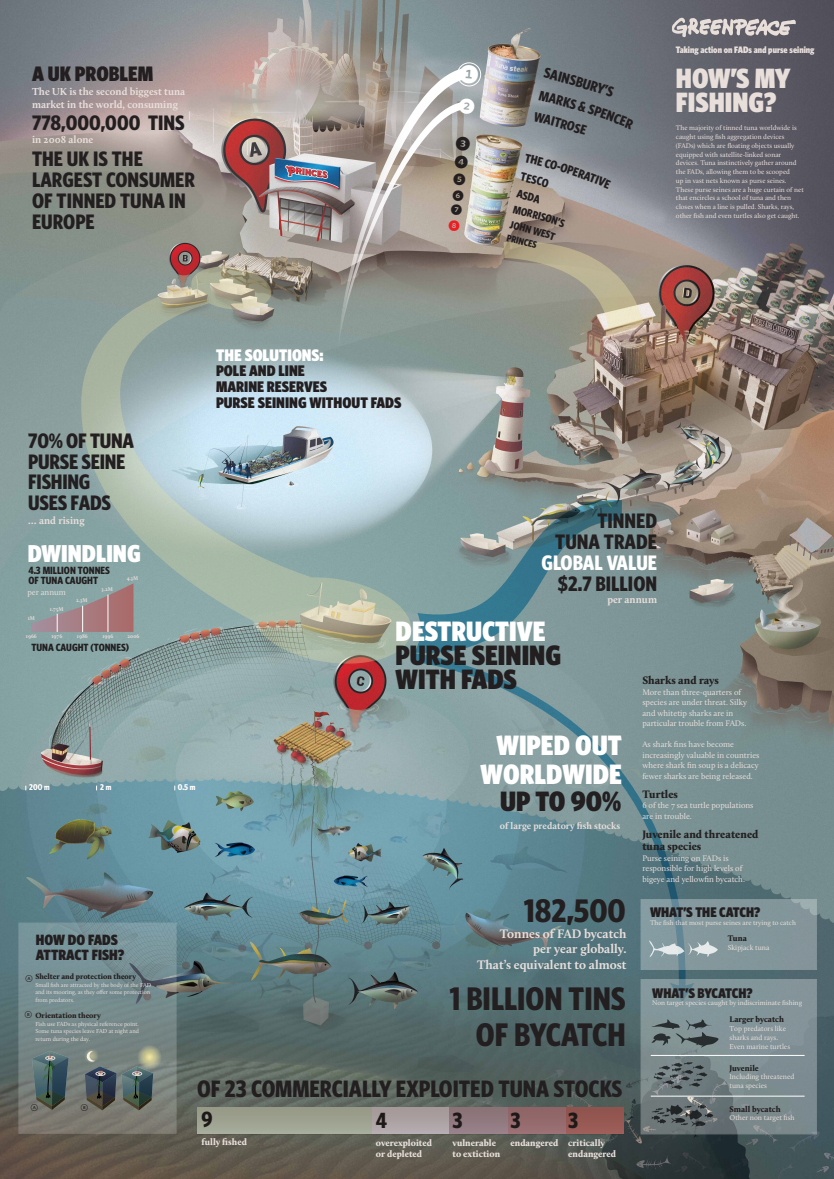
<style>
.page{position:relative;width:834px;height:1179px;background:#fff}
.page>*{position:absolute;margin:0;border:0;box-sizing:border-box;transform-origin:0 0}
.t1{font:700 32.76px/36.6px "Whitney Condensed";color:#231f20;text-align:right}
.t2{font:900 28.1px/28.3px "Whitney Condensed";color:#fff;text-align:center}
.t3{font:900 28.1px/24.1px "Whitney Condensed";color:#231f20}
.t4{font:900 28px/24.5px "Whitney Condensed";color:#e8dfdb}
.t5{font:900 24.5px "Whitney Condensed";color:#fff}
.t6{font:700 23.83px "Whitney Condensed";color:#231f20}
.t7{font:700 22.05px "Whitney Condensed";color:#231f20}
.t8{font:700 21px/21px "Whitney Condensed";color:#231f20}
.t9{font:700 21px "Whitney Condensed";color:#fff}
.t10{font:900 21px "Whitney Condensed";color:#231f20}
.t11{font:900 16.8px "Whitney Condensed";color:#fff}
.t12{font:900 15.4px/15.7px "Whitney Condensed";color:#231f20}
.t13{font:900 14.95px/14.9px "Whitney Condensed";color:#231f20}
.t14{font:900 14px "Whitney Condensed";color:#231f20}
.t15{font:700 12.74px/15.3px "Calluna";color:#e8deda;text-align:right}
.t16{font:900 11.2px/12.2px "Calluna";color:#232020}
.t17{font:700 10.5px/12.6px "Calluna";color:#e8dfdb}
.t18{font:700 10.5px/10.5px "Whitney Condensed";color:#231f20}
.t19{font:700 10.5px "Calluna";color:#e8deda}
.t20{font:700 9.62px "Calluna";color:#e8deda}
.t21{font:900 9.41px "Whitney Condensed";color:#e8dfdb}
.t22{font:900 9.38px/11px "Calluna";color:#e8dfdb}
.t23{font:8.4px/10.5px "Calluna";color:#e8deda}
.t24{font:900 8.4px "Calluna";color:#231f20}
.t25{font:700 8.4px "Whitney Condensed";color:#fff}
.t26{font:900 7.74px "Calluna";color:#231f20}
.t27{font:7.35px/8.8px "Calluna";color:#e8deda}
.t28{font:7.35px/8.8px "Calluna";color:#e8dfdb}
.t29{font:7.35px "Calluna";color:#e7deda}
.t30{font:7.14px "Whitney Index White Round Md";color:#231f20}
.t31{font:7px/8.8px "Calluna";color:#e8deda}
.t32{font:7px "Calluna";color:#e8dfdb}
.t33{font:7px "Calluna";color:#e7deda}
.t34{font:5.95px/7.5px "Calluna";color:#e8dfdb}
.t35{font:700 5.6px "Calluna";color:#e8dfdb}
</style>
<div class="page">
<img style="left:0;top:0;width:833px;height:1179px">
<svg style="left:81px;top:267px;width:330px;height:396px;background:#a5b7b5"></svg>
<svg style="left:414px;top:500px;width:207px;height:153px;background:#729298"></svg>
<svg style="left:413px;top:653px;width:272px;height:339px;background:#6e8d94"></svg>
<div style="left:457px;top:62px;width:24px;height:24px;border:1px solid #fff;border-radius:50%"></div>
<svg style="left:671px;top:18px;width:124px;height:19px;background:#a4a0a3"></svg>
<svg style="left:31px;top:583px;width:102px;height:49px;background:#998e90"></svg>
<hr style="left:108px;top:594px;width:1px;height:38px;background:#fff">
<svg style="left:19px;top:923px;width:157px;height:210px;background:#77888a"></svg>
<svg style="left:32px;top:1051px;width:37px;height:59px;background:#4f6464"></svg>
<svg style="left:83px;top:1043px;width:79px;height:67px;background:#66716d"></svg>
<svg style="left:197px;top:1107px;width:426px;height:27px;background:#9c8b84"></svg>
<div style="left:640px;top:899px;width:176px;height:70px;background:#83979b"></div>
<svg style="left:649px;top:940px;width:68px;height:17px"></svg>
<svg style="left:640px;top:979px;width:176px;height:155px;background:#7d8d91"></svg>
<svg style="left:651px;top:1019px;width:67px;height:28px;background:#69777a"></svg>
<svg style="left:653px;top:1062px;width:54px;height:27px"></svg>
<svg style="left:651px;top:1104px;width:62px;height:22px"></svg>
<hr style="left:650px;top:1055px;width:154px;height:1px;background:#fff">
<hr style="left:650px;top:1096px;width:154px;height:1px;background:#fff">
<svg style="left:337px;top:64px;width:142px;height:300px;background:#a09e98"></svg>
<svg style="left:533px;top:68px;width:101px;height:67px;background:#798289"></svg>
<svg style="left:503px;top:154px;width:140px;height:175px;background:#a39c91"></svg>
<h3 class="t10" style="left:32px;top:61px;width:123px">A UK PROBLEM</h3>
<h3 class="t17" style="left:32px;top:85px;width:155px">The UK is the second biggest tuna market in the world, consuming</h3>
<h3 class="t8" style="left:32px;top:112px;width:154px">778,000,000 TINS</h3>
<h3 class="t17" style="left:32px;top:133px;width:63px">in 2008 alone</h3>
<h3 class="t8" style="left:32px;top:147px;width:164px">THE UK IS THE<br>LARGEST CONSUMER<br>OF TINNED TUNA IN<br>EUROPE</h3>
<h3 class="t21" style="left:675px;top:44px;width:140px">Taking action on FADs and purse seining</h3>
<h3 class="t4" style="left:675px;top:65px;width:116px">HOW’S MY<br>FISHING?</h3>
<p class="t31" style="left:675px;top:123px;width:129px">The majority of tinned tuna worldwide is caught using fish aggregation devices (FADs) which are floating objects usually equipped with satellite-linked sonar devices. Tuna instinctively gather around the FADs, allowing them to be scooped<br>up in vast nets known as purse seines.<br>These purse seines are a huge curtain of net that encircles a school of tuna and then closes when a line is pulled. Sharks, rays, other fish and even turtles also get caught.</p>
<h3 class="t8" style="left:28px;top:430px;width:107px;line-height:20.6px">70% OF TUNA<br>PURSE SEINE<br>FISHING<br>USES FADS</h3>
<h3 class="t19" style="left:28px;top:513px;width:58px">… and rising</h3>
<h3 class="t5" style="left:28px;top:540px;width:114px">DWINDLING</h3>
<h3 class="t18" style="left:28px;top:565px;width:83px">4.3 MILLION TONNES<br>OF TUNA CAUGHT</h3>
<p class="t23" style="left:27px;top:587px;width:40px">per annum</p>
<p class="t35" style="left:127px;top:574px;width:13px">4.3M</p>
<p class="t35" style="left:101px;top:586px;width:13px">3.2M</p>
<p class="t35" style="left:76px;top:597px;width:13px">2.3M</p>
<p class="t35" style="left:50px;top:606px;width:15px">1.75M</p>
<p class="t35" style="left:28px;top:615px;width:9px">1M</p>
<p class="t35" style="left:26px;top:632px;width:13px">1966</p>
<p class="t35" style="left:51px;top:632px;width:12px">1976</p>
<p class="t35" style="left:77px;top:632px;width:12px">1986</p>
<p class="t35" style="left:102px;top:632px;width:13px">1996</p>
<p class="t35" style="left:127px;top:632px;width:14px">2006</p>
<h3 class="t18" style="left:31px;top:642px;width:99px">TUNA CAUGHT (TONNES)</h3>
<p class="t25" style="left:29px;top:782px;width:22px">200 m</p>
<p class="t25" style="left:100px;top:782px;width:13px">2 m</p>
<p class="t25" style="left:178px;top:782px;width:19px">0.5 m</p>
<h3 class="t11" style="left:216px;top:345px;width:109px">THE SOLUTIONS:</h3>
<h3 class="t12" style="left:216px;top:363px;width:187px">POLE AND LINE<br>MARINE RESERVES<br>PURSE SEINING WITHOUT FADS</h3>
<h3 class="t8" style="left:555px;top:510px;width:103px;text-align:right">TINNED<br>TUNA TRADE</h3>
<h3 class="t9" style="left:541px;top:550px;width:117px">GLOBAL VALUE</h3>
<h3 class="t8" style="left:557px;top:573px;width:101px">$2.7 BILLION</h3>
<h3 class="t19" style="left:607px;top:593px;width:51px">per annum</h3>
<h2 class="t2" style="left:395px;top:617px;width:151px">DESTRUCTIVE</h2>
<h2 class="t3" style="left:395px;top:643px;width:167px">PURSE SEINING<br>WITH FADS</h2>
<h2 class="t2" style="left:480px;top:731px;width:143px">WIPED OUT<br>WORLDWIDE</h2>
<h2 class="t3" style="left:500px;top:789px;width:122px">UP TO 90%</h2>
<h3 class="t20" style="left:499px;top:819px;width:122px">of large predatory fish stocks</h3>
<h3 class="t16" style="left:642px;top:674px;width:78px">Sharks and rays</h3>
<p class="t23" style="left:642px;top:686px;width:106px">More than three-quarters of species are under threat. Silky and whitetip sharks are in particular trouble from FADs.</p>
<p class="t23" style="left:642px;top:739px;width:119px">As shark fins have become increasingly valuable in countries where shark fin soup is a delicacy fewer sharks are being released.</p>
<h3 class="t16" style="left:642px;top:788px;width:37px">Turtles</h3>
<p class="t23" style="left:642px;top:800px;width:113px;line-height:10.1px">6 of the 7 sea turtle populations are in trouble.</p>
<h3 class="t16" style="left:642px;top:828px;width:118px">Juvenile and threatened tuna species</h3>
<p class="t23" style="left:642px;top:853px;width:104px">Purse seining on FADs is responsible for high levels of bigeye and yellowfin bycatch.</p>
<h3 class="t13" style="left:36px;top:932px;width:90px">HOW DO FADS<br>ATTRACT FISH?</h3>
<p class="t26" style="left:35px;top:971px;width:102px">Shelter and protection theory</p>
<p class="t34" style="left:35px;top:981px;width:117px">Small fish are attracted by the body of the FAD and its mooring, as they offer some protection from predators.</p>
<p class="t26" style="left:35px;top:1010px;width:67px">Orientation theory</p>
<p class="t34" style="left:35px;top:1019px;width:105px;text-align:justify">Fish use FADs as physical reference point.<br>Some tuna species leave FAD at night and return during the day.</p>
<p class="t30" style="left:26px;top:974px;width:9px">a</p>
<p class="t30" style="left:25px;top:1011px;width:9px">b</p>
<p class="t30" style="left:31px;top:1104px;width:9px">a</p>
<p class="t30" style="left:81px;top:1104px;width:9px">b</p>
<h1 class="t1" style="left:524px;top:892px;width:103px">182,500</h1>
<h3 class="t15" style="left:477px;top:926px;width:151px">Tonnes of FAD bycatch<br>per year globally.<br>That’s equivalent to almost</h3>
<h1 class="t1" style="left:449px;top:979px;width:177px">1 BILLION TINS<br>OF BYCATCH</h1>
<h3 class="t6" style="left:197px;top:1075px;width:427px">OF 23 COMMERCIALLY EXPLOITED TUNA STOCKS</h3>
<h3 class="t7" style="left:201px;top:1107px;width:13px">9</h3>
<h3 class="t22" style="left:201px;top:1136px;width:47px">fully fished</h3>
<h3 class="t7" style="left:452px;top:1108px;width:12px">3</h3>
<h3 class="t22" style="left:452px;top:1137px;width:49px">vulnerable to extiction</h3>
<h3 class="t7" style="left:510px;top:1108px;width:12px">3</h3>
<h3 class="t22" style="left:510px;top:1137px;width:49px">endangered</h3>
<h3 class="t7" style="left:568px;top:1108px;width:12px">3</h3>
<h3 class="t22" style="left:568px;top:1137px;width:49px">critically endangered</h3>
<h3 class="t7" style="left:376px;top:1108px;width:13px">4</h3>
<h3 class="t22" style="left:376px;top:1137px;width:58px">overexploited or depleted</h3>
<h3 class="t14" style="left:650px;top:904px;width:112px">WHAT’S THE CATCH?</h3>
<p class="t33" style="left:650px;top:918px;width:147px">The fish that most purse seines are trying to catch</p>
<p class="t24" style="left:727px;top:933px;width:21px">Tuna</p>
<p class="t28" style="left:727px;top:943px;width:43px">Skipjack tuna</p>
<h3 class="t14" style="left:652px;top:985px;width:102px">WHAT’S BYCATCH?</h3>
<p class="t32" style="left:652px;top:998px;width:151px">Non target species caught by indiscriminate fishing</p>
<p class="t24" style="left:729px;top:1014px;width:56px">Larger bycatch</p>
<p class="t27" style="left:729px;top:1024px;width:62px">Top predators like sharks and rays.<br>Even marine turtles</p>
<p class="t24" style="left:729px;top:1062px;width:31px">Juvenile</p>
<p class="t28" style="left:729px;top:1072px;width:66px">Including threatened tuna species</p>
<p class="t24" style="left:729px;top:1103px;width:53px">Small bycatch</p>
<p class="t29" style="left:729px;top:1113px;width:67px">Other non target fish</p>
</div>
